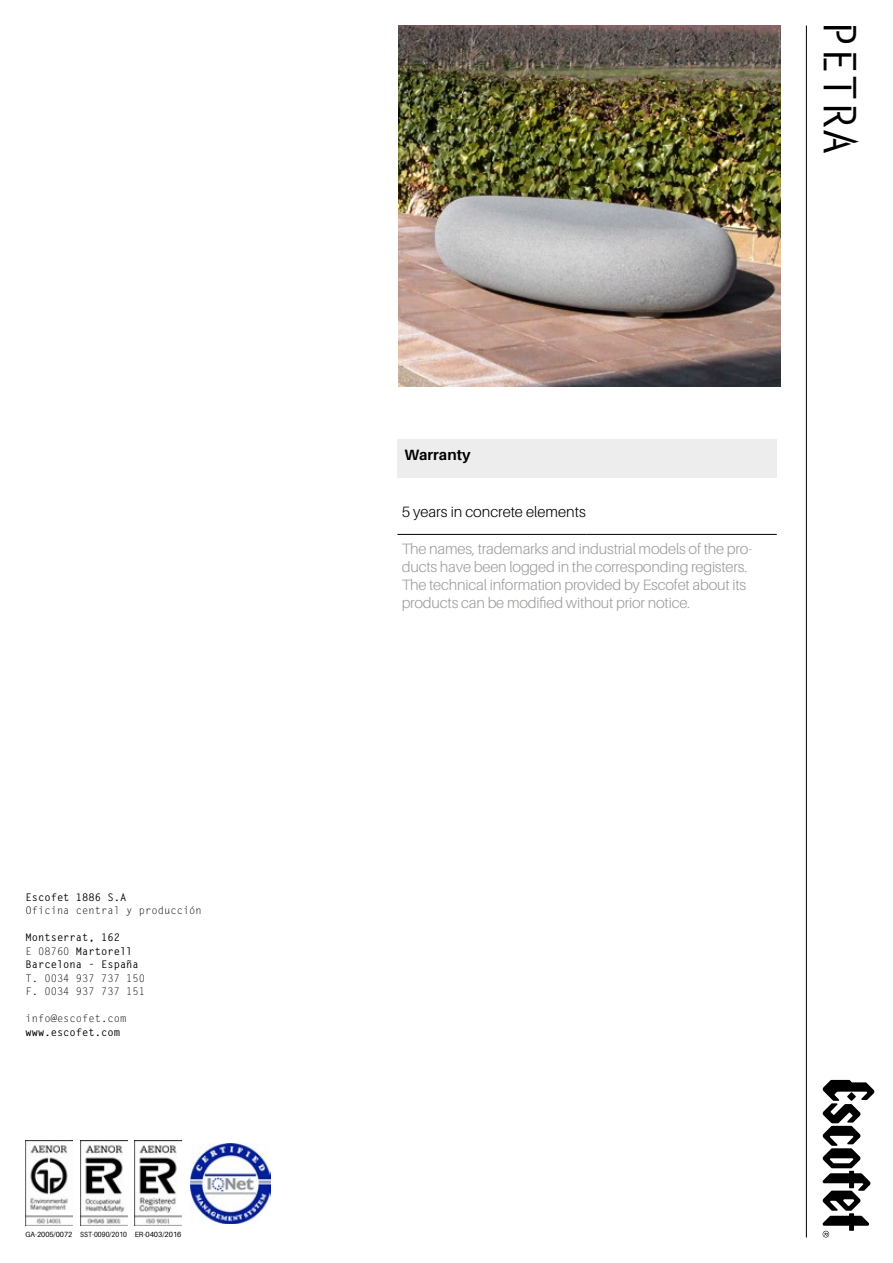
<style>
.page{position:relative;width:893px;height:1263px;background:#fff}
.page>*{position:absolute;margin:0;border:0;box-sizing:border-box;transform-origin:0 0}
.t1{font:45px "Letter Gothic Std Bold Stencil";color:#000}
.t2{font:300 15px/18px "Aileron";letter-spacing:-.01em;color:#9d9d9c}
.t3{font:300 15px "Aileron";color:#000}
.t4{font:700 15px "Aileron";color:#000}
.t5{font:700 10.5px/13.5px "Letter Gothic Std";color:#000}
.t6{font:10.5px/13.5px "Letter Gothic Std";color:#000}
.t7{font:7.5px "Aileron";color:#000;scale:.95 1}
.s1{font-weight:400}
</style>
<div class="page">
<hr style="left:806px;top:26px;width:1px;height:1211px;background:#000">
<svg style="left:822px;top:1080px;width:53px;height:157px"></svg>
<div style="left:397px;top:440px;width:380px;height:38px;background:#ededed"></div>
<hr style="left:397px;top:534px;width:189px;height:1px;background:#000">
<hr style="left:586px;top:534px;width:191px;height:1px;background:#000">
<img style="left:191px;top:1143px;width:80px;height:80px">
<img style="left:135px;top:1140px;width:46px;height:85px">
<img style="left:26px;top:1140px;width:46px;height:85px">
<img style="left:80px;top:1140px;width:47px;height:85px">
<img style="left:399px;top:26px;width:382px;height:361px">
<p class="t5" style="left:26px;top:890px;width:102px">Escofet 1886 S.A</p>
<p class="t6" style="left:26px;top:904px;width:178px">Oficina central y producción</p>
<p class="t5" style="left:26px;top:931px;width:115px">Montserrat, 162<br><span class="s1">E 08760</span> Martorell<br>Barcelona - España</p>
<p class="t6" style="left:26px;top:972px;width:121px">T. 0034 937 737 150<br>F. 0034 937 737 151</p>
<p class="t6" style="left:26px;top:1012px;width:102px">info@escofet.com</p>
<p class="t5" style="left:26px;top:1025px;width:96px">www.escofet.com</p>
<p class="t7" style="left:26px;top:1231px;width:166px">GA-2005/0072 SST-0090/2010 ER-0403/2016</p>
<h1 class="t1" style="left:867px;top:20px;width:136px;rotate:90deg">PETRA</h1>
<p class="t4" style="left:405px;top:446px;width:68px">Warranty</p>
<p class="t3" style="left:402px;top:504px;width:186px">5 years in concrete elements</p>
<p class="t2" style="left:402px;top:540px;width:352px">The names, trademarks and industrial models of the pro&shy;ducts have been logged in the corresponding registers.<br>The technical information provided by Escofet about its products can be modified without prior notice.</p>
</div>
